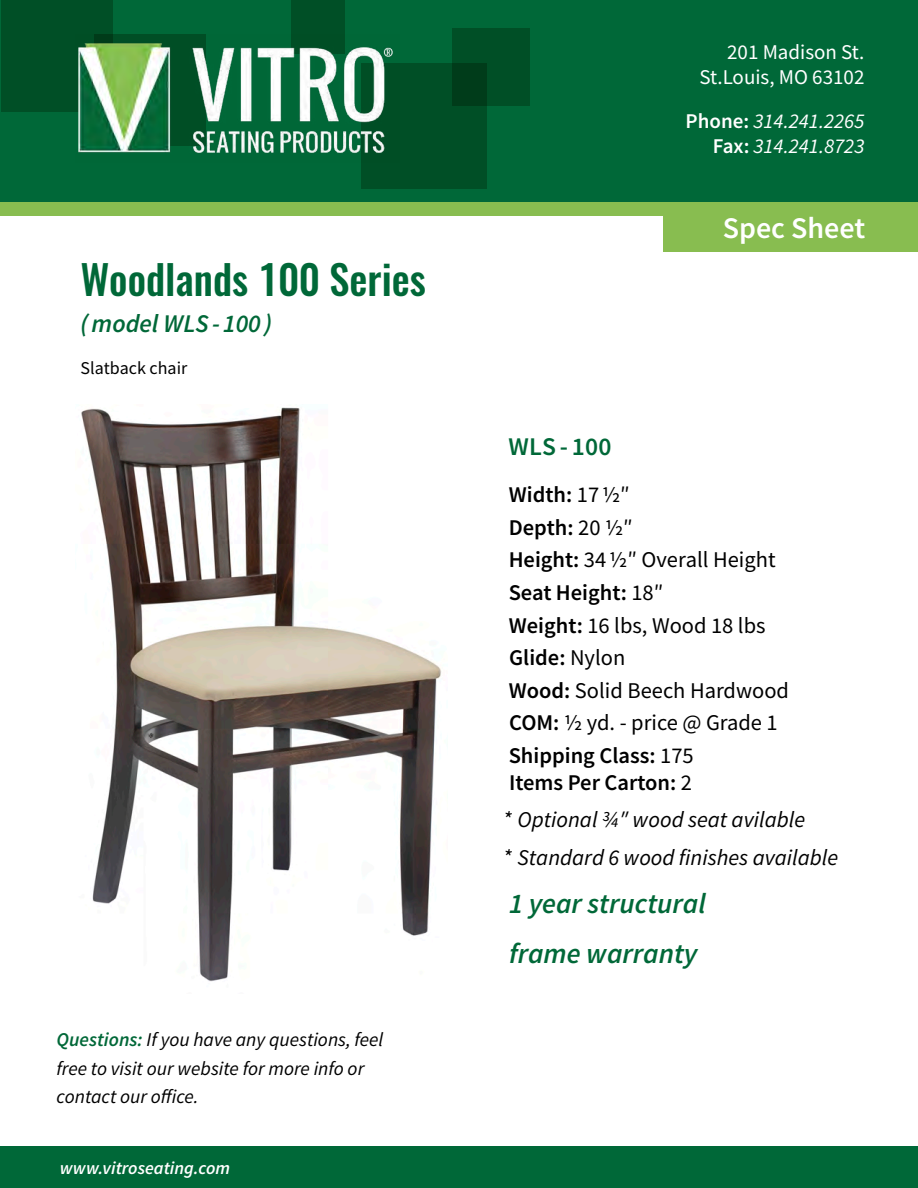
<style>
.page{position:relative;width:918px;height:1188px;background:#fff}
.page>*{position:absolute;margin:0;border:0;box-sizing:border-box;transform-origin:0 0}
.t1{font:500 40.5px "Oswald";color:#006838}
.t2{font:600 30px "Source Sans Pro";color:#fff}
.t3{font:italic 600 28.5px/49.7px "Source Sans Pro";color:#006838}
.t4{font:italic 600 25.5px "Source Sans Pro";color:#006838}
.t5{font:600 25.5px "Source Sans Pro";letter-spacing:.01em;color:#006838}
.t6{font:22.5px/32.5px "Source Sans Pro";color:#000}
.t7{font:italic 22.5px/37.8px "Source Sans Pro";color:#000}
.t8{font:italic 21px/25.2px "Source Sans Pro";color:#fff;text-align:right}
.t9{font:21px/25.2px "Source Sans Pro";color:#fff;text-align:right}
.t10{font:italic 19.5px/28.5px "Source Sans Pro";color:#000}
.t11{font:italic 600 18px "Source Sans Pro";color:#fff}
.t12{font:18px "Source Sans Pro";color:#000}
.s1{font-weight:600;color:#006838}
.s2{font-weight:600;font-style:normal}
.s3{font-weight:600}
.s4{font-style:normal}
</style>
<div class="page">
<div style="left:1px;top:0;width:917px;height:205px;background:#006838"></div>
<div style="left:1px;top:0;width:111px;height:112px;background:#004f26"></div>
<div style="left:291px;top:0;width:54px;height:54px;background:#004f26"></div>
<div style="left:361px;top:63px;width:126px;height:126px;background:#004f26"></div>
<div style="left:453px;top:29px;width:77px;height:77px;background:linear-gradient(to right,#00421e,#005228)"></div>
<div style="left:1px;top:202px;width:917px;height:14px;background:#88bd50"></div>
<div style="left:1px;top:1147px;width:917px;height:41px;background:#006838"></div>
<div style="left:663px;top:204px;width:255px;height:48px;background:#88bd50"></div>
<img style="left:78px;top:35px;width:315px;height:119px">
<img style="left:81px;top:407px;width:361px;height:575px">
<h1 class="t1" style="left:81px;top:251px;width:347px">Woodlands 100 Series</h1>
<p class="t4" style="left:81px;top:307px;width:193px">( model WLS - 100 )</p>
<p class="t12" style="left:81px;top:356px;width:108px">Slatback chair</p>
<p class="t10" style="left:57px;top:1025px;width:328px"><span class="s1">Questions:</span> If you have any questions, feel free to visit our website for more info or contact our office.</p>
<p class="t11" style="left:60px;top:1156px;width:172px">www.vitroseating.com</p>
<p class="t9" style="left:700px;top:40px;width:166px">201 Madison St.<br>St.Louis, MO 63102</p>
<p class="t8" style="left:686px;top:108px;width:180px"><span class="s2">Phone:</span> 314.241.2265<br><span class="s2">Fax:</span> 314.241.8723</p>
<h2 class="t2" style="left:723px;top:208px;width:144px">Spec Sheet</h2>
<p class="t5" style="left:509px;top:430px;width:104px">WLS - 100</p>
<p class="t6" style="left:509px;top:478px;width:282px"><span class="s3">Width:</span> 17 ½″<br><span class="s3">Depth:</span> 20 ½″<br><span class="s3">Height:</span> 34½″ Overall Height<br><span class="s3">Seat Height:</span> 18″<br><span class="s3">Weight:</span> 16 lbs, Wood 18 lbs<br><span class="s3">Glide:</span> Nylon<br><span class="s3">Wood:</span> Solid Beech Hardwood<br><span class="s3">COM:</span> ½ yd. - price @ Grade 1<br><span class="s3">Shipping Class:</span> 175</p>
<p class="t7" style="left:503px;top:763px;width:337px"><span class="s2">Items Per Carton:</span> <span class="s4">2<br></span>* Optional ¾″ wood seat avilable<br>* Standard 6 wood finishes available</p>
<p class="t3" style="left:509px;top:878px;width:198px">1 year structural frame warranty</p>
</div>
